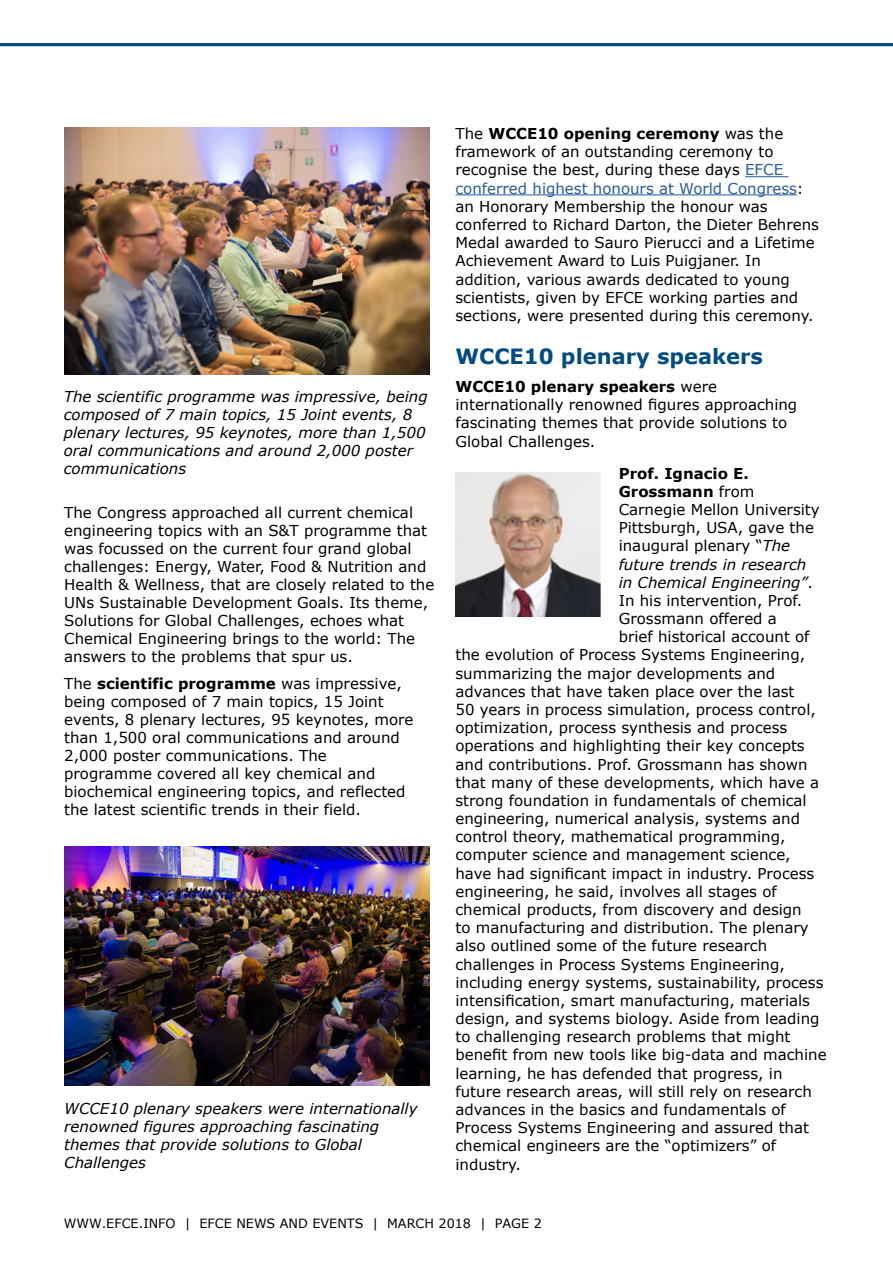
<style>
.page{position:relative;width:893px;height:1263px;background:#fff}
.page>*{position:absolute;margin:0;border:0;box-sizing:border-box;transform-origin:0 0}
.Main_head{font:700 21px "Verdana";color:#024b81}
.body{font:15px/18px "Verdana";color:#000}
.body-2{font:italic 15px/18px "Verdana";color:#000}
.body-3{font:700 15px "Verdana";color:#000}
.Author_intro{font:12.75px "Verdana";color:#000}
.s1{font-weight:700}
.s2{color:#275b9b}
.s3{font-weight:400}
.s4{font-style:italic}
.s5{font-style:normal}
</style>
<div class="page">
<img style="left:64px;top:128px;width:365px;height:246px">
<img style="left:65px;top:846px;width:365px;height:240px">
<hr style="left:0;top:43px;width:893px;height:3px;background:#024b81">
<hr style="left:745px;top:176px;width:43px;height:1px;background:#275b9b">
<hr style="left:455px;top:194px;width:342px;height:1px;background:#275b9b">
<img style="left:455px;top:472px;width:146px;height:145px">
<p class="body-2" style="left:64px;top:387px;width:365px">The scientific programme was impressive, being composed of 7 main topics, 15 Joint events, 8 plenary lectures, 95 keynotes, more than 1,500 oral communications and around 2,000 poster communications</p>
<p class="body" style="left:64px;top:503px;width:372px">The Congress approached all current chemical engineering topics with an S&amp;T programme that was focussed on the current four grand global challenges: Energy, Water, Food &amp; Nutrition and Health &amp; Wellness, that are closely related to the UNs Sustainable Development Goals. Its theme, Solutions for Global Challenges, echoes what Chemical Engineering brings to the world: The answers to the problems that spur us.</p>
<p class="body" style="left:64px;top:674px;width:351px">The <span class="s1">scientific programm</span><span class="s1">e</span> was impressive, being composed of 7 main topics, 15 Joint events, 8 plenary lectures, 95 keynotes, more than 1,500 oral communications and around 2,000 poster communications. The programme covered all key chemical and biochemical engineering topics, and reflected the latest scientific trends in their field.</p>
<p class="body-2" style="left:64px;top:1100px;width:355px">WCCE10 plenary speakers were internationally renowned figures approaching fascinating themes that provide solutions to Global Challenges</p>
<p class="body" style="left:455px;top:124px;width:365px">The <span class="s1">WCCE10 opening ceremony</span> was the framework of an outstanding ceremony to recognise the best, during these days <span class="s2">EFCE conferred highest honours at World Congress</span>: an Honorary Membership the honour was conferred to Richard Darton, the Dieter Behrens Medal awarded to Sauro Pierucci and a Lifetime Achievement Award to Luis Puigjaner. In addition, various awards dedicated to young scientists, given by EFCE working parties and sections, were presented during this ceremony.</p>
<p class="Main_head" style="left:455px;top:342px;width:309px">WCCE10 plenary speakers</p>
<p class="body" style="left:455px;top:377px;width:343px"><span class="s1">WCCE10 plenary speakers</span> were internationally renowned figures approaching fascinating themes that provide solutions to Global Challenges.</p>
<p class="body-3" style="left:619px;top:462px;width:132px">Prof. Ignacio E.</p>
<p class="body-3" style="left:619px;top:481px;width:137px">Grossmann <span class="s3">from</span></p>
<p class="body" style="left:619px;top:500px;width:202px">Carnegie Mellon University</p>
<p class="body" style="left:619px;top:518px;width:197px">Pittsburgh, USA, gave the</p>
<p class="body" style="left:619px;top:537px;width:173px">inaugural plenary “<span class="s4">The</span></p>
<p class="body-2" style="left:619px;top:555px;width:189px">future trends in research</p>
<p class="body-2" style="left:619px;top:573px;width:196px">in Chemical Engineering”<span class="s5">.</span></p>
<p class="body" style="left:619px;top:591px;width:185px">In his intervention, Prof.</p>
<p class="body" style="left:619px;top:609px;width:160px">Grossmann offered a</p>
<p class="body" style="left:619px;top:628px;width:192px">brief historical account of</p>
<p class="body" style="left:455px;top:646px;width:351px">the evolution of Process Systems Engineering,</p>
<p class="body" style="left:455px;top:664px;width:321px">summarizing the major developments and</p>
<p class="body" style="left:455px;top:682px;width:340px">advances that have taken place over the last</p>
<p class="body" style="left:455px;top:700px;width:362px">50 years in process simulation, process control,</p>
<p class="body" style="left:455px;top:718px;width:333px">optimization, process synthesis and process</p>
<p class="body" style="left:455px;top:737px;width:351px">operations and highlighting their key concepts</p>
<p class="body" style="left:455px;top:755px;width:354px">and contributions. Prof. Grossmann has shown</p>
<p class="body" style="left:455px;top:773px;width:365px">that many of these developments, which have a</p>
<p class="body" style="left:455px;top:791px;width:353px">strong foundation in fundamentals of chemical</p>
<p class="body" style="left:455px;top:809px;width:346px">engineering, numerical analysis, systems and</p>
<p class="body" style="left:455px;top:828px;width:332px">control theory, mathematical programming,</p>
<p class="body" style="left:455px;top:846px;width:337px">computer science and management science,</p>
<p class="body" style="left:455px;top:864px;width:360px">have had significant impact in industry. Process</p>
<p class="body" style="left:455px;top:882px;width:323px">engineering, he said, involves all stages of</p>
<p class="body" style="left:455px;top:900px;width:348px">chemical products, from discovery and design</p>
<p class="body" style="left:455px;top:918px;width:355px">to manufacturing and distribution. The plenary</p>
<p class="body" style="left:455px;top:937px;width:313px">also outlined some of the future research</p>
<p class="body" style="left:455px;top:955px;width:331px">challenges in Process Systems Engineering,</p>
<p class="body" style="left:455px;top:973px;width:370px">including energy systems, sustainability, process</p>
<p class="body" style="left:455px;top:991px;width:356px">intensification, smart manufacturing, materials</p>
<p class="body" style="left:455px;top:1009px;width:366px">design, and systems biology. Aside from leading</p>
<p class="body" style="left:455px;top:1028px;width:336px">to challenging research problems that might</p>
<p class="body" style="left:455px;top:1046px;width:373px">benefit from new tools like big-data and machine</p>
<p class="body" style="left:455px;top:1064px;width:329px">learning, he has defended that progress, in</p>
<p class="body" style="left:455px;top:1082px;width:358px">future research areas, will still rely on research</p>
<p class="body" style="left:455px;top:1100px;width:332px">advances in the basics and fundamentals of</p>
<p class="body" style="left:455px;top:1118px;width:355px">Process Systems Engineering and assured that</p>
<p class="body" style="left:455px;top:1137px;width:322px">chemical engineers are the “optimizers” of</p>
<p class="body" style="left:455px;top:1155px;width:67px">industry.</p>
<p class="Author_intro" style="left:64px;top:1215px;width:480px">WWW.EFCE.INFO | EFCE NEWS AND EVENTS | MARCH 2018 | PAGE 2</p>
</div>
